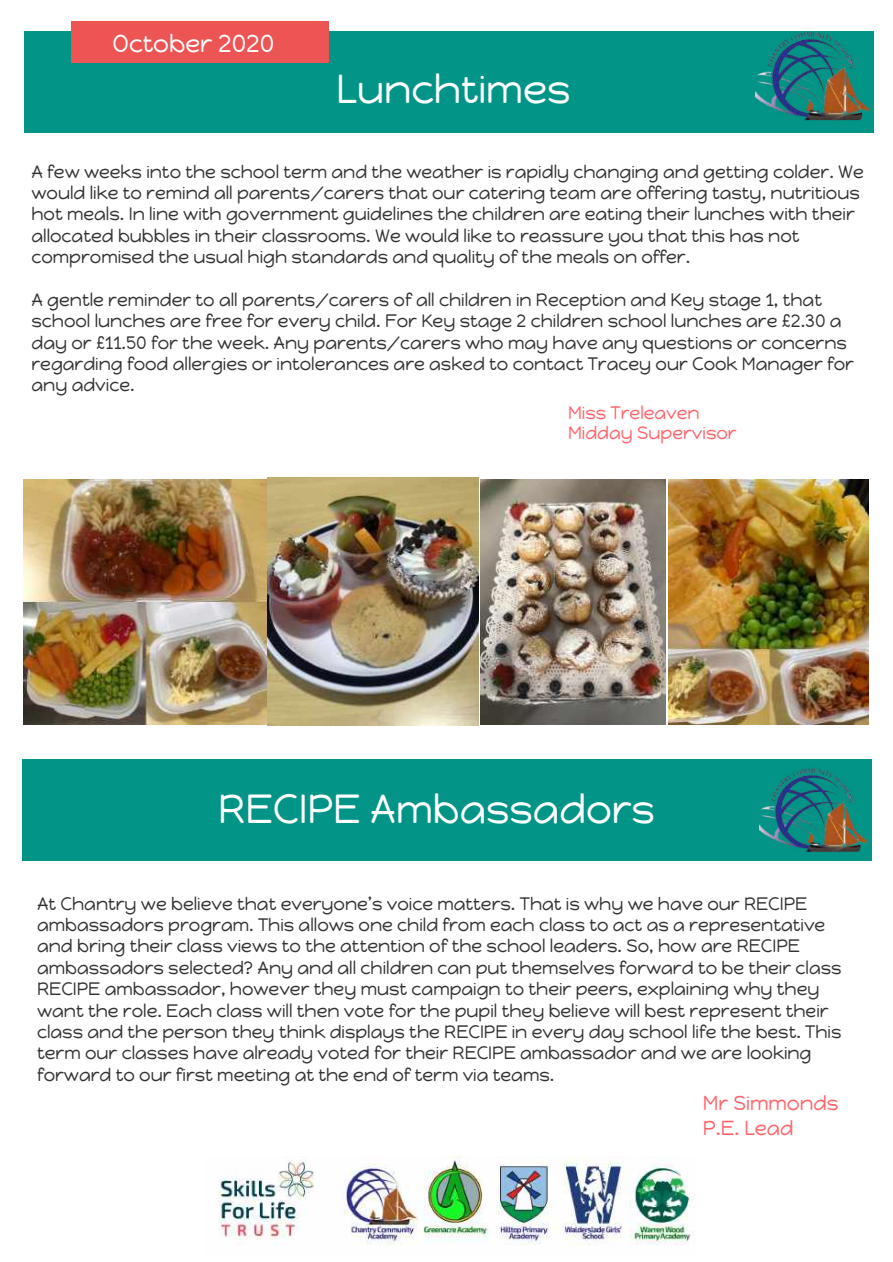
<style>
.page{position:relative;width:893px;height:1262px;background:#fff}
.page>*{position:absolute;margin:0;border:0;box-sizing:border-box;transform-origin:0 0}
.t1{font:40.5px "Happy Monkey";color:#fff}
.t2{font:24.75px "Happy Monkey";color:#fff}
.t3{font:20.25px/24.8px "Happy Monkey";color:#ff646b}
.t4{font:18px/21.3px "Happy Monkey";color:#333}
.t5{font:18px/19px "Happy Monkey";color:#ff646b}
</style>
<div class="page">
<div style="left:25px;top:31px;width:848px;height:102px;background:#029587"></div>
<div style="left:71px;top:21px;width:257px;height:42px;background:#ed5555"></div>
<img style="left:218px;top:1156px;width:476px;height:89px">
<img style="left:755px;top:30px;width:114px;height:91px">
<div style="left:22px;top:759px;width:849px;height:101px;background:#029587"></div>
<img style="left:759px;top:768px;width:108px;height:93px">
<img style="left:24px;top:479px;width:242px;height:245px">
<img style="left:268px;top:478px;width:210px;height:247px">
<img style="left:480px;top:479px;width:185px;height:245px">
<img style="left:668px;top:479px;width:200px;height:245px">
<h2 class="t2" style="left:112px;top:28px;width:163px">October 2020</h2>
<h1 class="t1" style="left:336px;top:65px;width:236px">Lunchtimes</h1>
<p class="t4" style="left:31px;top:161px;width:833px">A few weeks into the school term and the weather is rapidly changing and getting colder. We would like to remind all parents/carers that our catering team are offering tasty, nutritious hot meals. In line with government guidelines the children are eating their lunches with their allocated bubbles in their classrooms. We would like to reassure you that this has not compromised the usual high standards and quality of the meals on offer.</p>
<p class="t4" style="left:31px;top:289px;width:824px">A gentle reminder to all parents/carers of all children in Reception and Key stage 1, that school lunches are free for every child. For Key stage 2 children school lunches are £2.30 a day or £11.50 for the week. Any parents/carers who may have any questions or concerns regarding food allergies or intolerances are asked to contact Tracey our Cook Manager for any advice.</p>
<p class="t5" style="left:568px;top:403px;width:170px">Miss Treleaven<br>Midday Supervisor</p>
<h1 class="t1" style="left:218px;top:784px;width:438px">RECIPE Ambassadors</h1>
<p class="t4" style="left:37px;top:892px;width:806px">At Chantry we believe that everyone’s voice matters. That is why we have our RECIPE ambassadors program. This allows one child from each class to act as a representative and bring their class views to the attention of the school leaders. So, how are RECIPE ambassadors selected? Any and all children can put themselves forward to be their class RECIPE ambassador, however they must campaign to their peers, explaining why they want the role. Each class will then vote for the pupil they believe will best represent their class and the person they think displays the RECIPE in every day school life the best. This term our classes have already voted for their RECIPE ambassador and we are looking forward to our first meeting at the end of term via teams.</p>
<p class="t3" style="left:703px;top:1090px;width:137px">Mr Simmonds<br>P.E. Lead</p>
</div>
